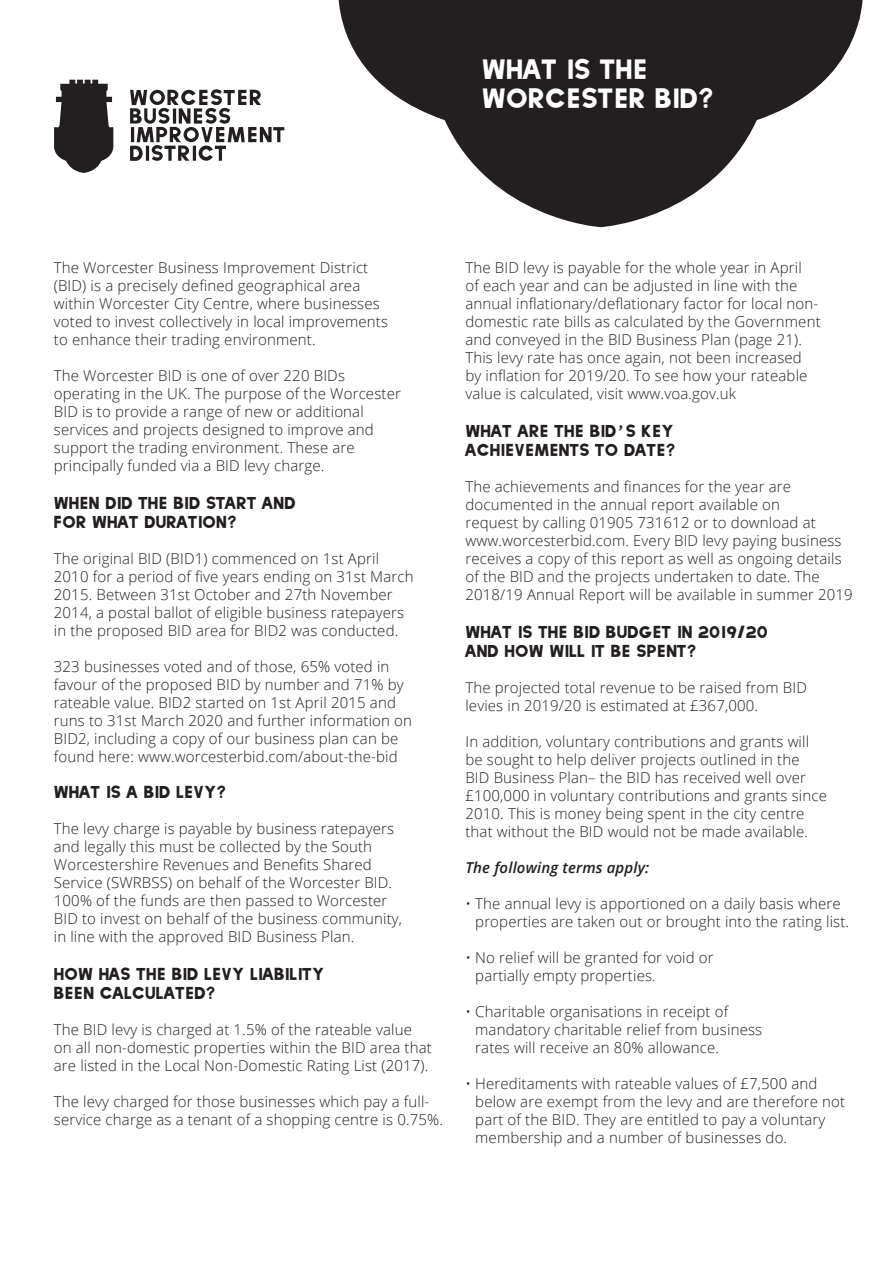
<style>
.page{position:relative;width:893px;height:1263px;background:#fff}
.page>*{position:absolute;margin:0;border:0;box-sizing:border-box;transform-origin:0 0}
.t1{font:21.9px/29.1px "Daughter";letter-spacing:.01em;color:#fff}
.t2{font:300 15px/18px "Open Sans";letter-spacing:.01em;color:#231f20}
.t3{font:italic 600 15px "Open Sans";letter-spacing:.01em;color:#231f20}
.t4{font:13.5px/19.5px "Daughter";letter-spacing:.01em;color:#231f20}
.s1{font-family:"Core Circus";font-size:16.5px}
</style>
<div class="page">
<svg style="left:338px;top:0;width:525px;height:227px;fill:#231f20"></svg>
<svg style="left:54px;top:80px;width:60px;height:93px"></svg>
<svg style="left:130px;top:89px;width:154px;height:72px"></svg>
<p class="t1" style="left:482px;top:55px;width:233px">WHAT IS THE<br>WORCESTER BID?</p>
<p class="t2" style="left:54px;top:258px;width:336px">The Worcester Business Improvement District (BID) is a precisely defined geographical area within Worcester City Centre, where businesses voted to invest collectively in local improvements to enhance their trading environment.</p>
<p class="t2" style="left:54px;top:366px;width:349px">The Worcester BID is one of over 220 BIDs operating in the UK. The purpose of the Worcester BID is to provide a range of new or additional services and projects designed to improve and support the trading environment. These are principally funded via a BID levy charge.</p>
<p class="t4" style="left:54px;top:493px;width:243px">WHEN DID THE BID START AND<br>FOR WHAT DURATION?</p>
<p class="t2" style="left:54px;top:549px;width:361px">The original BID (BID1) commenced on 1st April 2010 for a period of five years ending on 31st March 2015. Between 31st October and 27th November 2014, a postal ballot of eligible business ratepayers in the proposed BID area for BID2 was conducted.</p>
<p class="t2" style="left:54px;top:657px;width:360px">323 businesses voted and of those, 65% voted in favour of the proposed BID by number and 71% by rateable value. BID2 started on 1st April 2015 and runs to 31st March 2020 and further information on BID2, including a copy of our business plan can be found here: www.worcesterbid.com/about-the-bid</p>
<p class="t4" style="left:54px;top:782px;width:173px">WHAT IS A BID LEVY?</p>
<p class="t2" style="left:54px;top:819px;width:350px">The levy charge is payable by business ratepayers and legally this must be collected by the South Worcestershire Revenues and Benefits Shared Service (SWRBSS) on behalf of the Worcester BID.<br>100% of the funds are then passed to Worcester BID to invest on behalf of the business community, in line with the approved BID Business Plan.</p>
<p class="t4" style="left:54px;top:964px;width:272px">HOW HAS THE BID LEVY LIABILITY<br>BEEN CALCULATED?</p>
<p class="t2" style="left:54px;top:1020px;width:379px">The BID levy is charged at 1.5% of the rateable value on all non-domestic properties within the BID area that are listed in the Local Non-Domestic Rating List (2017).</p>
<p class="t2" style="left:54px;top:1092px;width:391px">The levy charged for those businesses which pay a full&shy;service charge as a tenant of a shopping centre is 0.75%.</p>
<p class="t2" style="left:465px;top:258px;width:357px">The BID levy is payable for the whole year in April<br>of each year and can be adjusted in line with the annual inflationary/deflationary factor for local non&shy;domestic rate bills as calculated by the Government and conveyed in the BID Business Plan (page 21).<br>This levy rate has once again, not been increased by inflation for 2019/20. To see how your rateable value is calculated, visit www.voa.gov.uk</p>
<p class="t4" style="left:465px;top:421px;width:211px">WHAT ARE THE BID<span class="s1">’</span>S KEY<br>ACHIEVEMENTS TO DATE?</p>
<p class="t2" style="left:465px;top:477px;width:352px">The achievements and finances for the year are documented in the annual report available on request by calling 01905 731612 or to download at</p>
<p class="t2" style="left:465px;top:531px;width:389px">www.worcesterbid.com. Every BID levy paying business receives a copy of this report as well as ongoing details of the BID and the projects undertaken to date. The 2018/19 Annual Report will be available in summer 2019</p>
<p class="t4" style="left:465px;top:622px;width:304px">WHAT IS THE BID BUDGET IN 2019/20<br>AND HOW WILL IT BE SPENT?</p>
<p class="t2" style="left:465px;top:678px;width:343px">The projected total revenue to be raised from BID levies in 2019/20 is estimated at £367,000.</p>
<p class="t2" style="left:465px;top:732px;width:363px">In addition, voluntary contributions and grants will be sought to help deliver projects outlined in the BID Business Plan– the BID has received well over £100,000 in voluntary contributions and grants since 2010. This is money being spent in the city centre that without the BID would not be made available.</p>
<p class="t3" style="left:465px;top:857px;width:185px">The following terms apply:</p>
<p class="t2" style="left:475px;top:894px;width:375px;text-indent:-10px">• The annual levy is apportioned on a daily basis where properties are taken out or brought into the rating list.</p>
<p class="t2" style="left:475px;top:948px;width:240px;text-indent:-10px">• No relief will be granted for void or partially empty properties.</p>
<p class="t2" style="left:475px;top:1002px;width:288px;text-indent:-10px">• Charitable organisations in receipt of mandatory charitable relief from business rates will receive an 80% allowance.</p>
<p class="t2" style="left:475px;top:1074px;width:371px;text-indent:-10px">• Hereditaments with rateable values of £7,500 and below are exempt from the levy and are therefore not part of the BID. They are entitled to pay a voluntary membership and a number of businesses do.</p>
</div>
